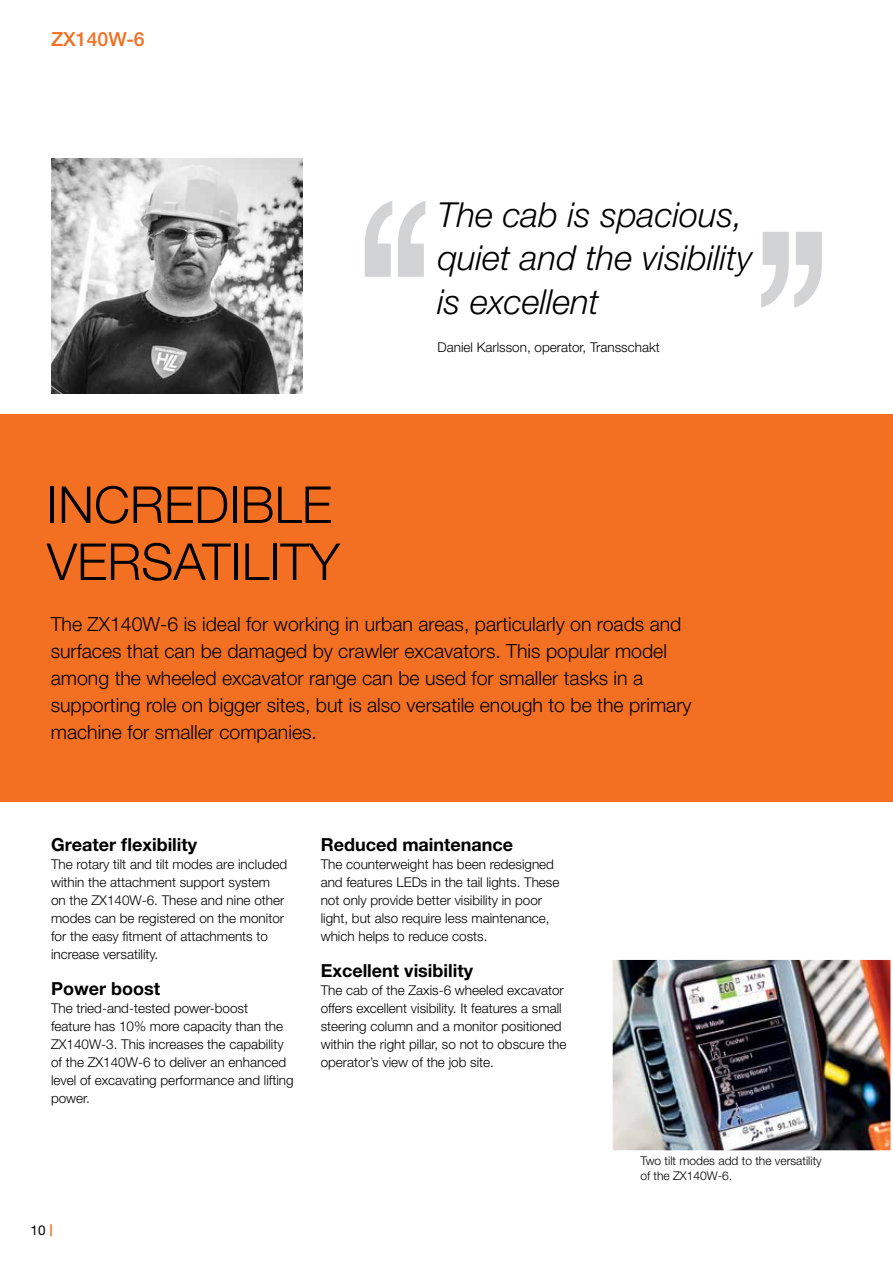
<style>
.page{position:relative;width:893px;height:1263px;background:#fff}
.page>*{position:absolute;margin:0;border:0;box-sizing:border-box;transform-origin:0 0}
.t1{font:300 51px/57px "Helvetica Neue LT Pro";color:#000}
.t2{font:italic 300 34.5px/43.5px "Helvetica Neue LT Pro";color:#000}
.t3{font:300 19.5px/27px "Helvetica Neue LT Pro";color:#000}
.t4{font:500 19.5px "Helvetica Neue LT Pro";color:#f36f21}
.t5{font:700 18px "Helvetica Neue LT Pro";color:#000}
.t6{font:300 13.5px/18px "Helvetica Neue LT Pro";color:#000}
.t7{font:13.5px "Helvetica Neue LT Pro";color:#000}
.t8{font:300 12px/15px "Helvetica Neue LT Pro";color:#000}
</style>
<div class="page">
<svg style="left:50px;top:1224px;width:2px;height:12px"></svg>
<img style="left:614px;top:961px;width:275px;height:188px">
<div style="left:610px;top:957px;width:283px;height:196px;border:3px solid #fff"></div>
<div style="left:0;top:414px;width:893px;height:388px;background:#f36f21"></div>
<svg style="left:365px;top:201px;width:60px;height:76px"></svg>
<svg style="left:761px;top:232px;width:61px;height:76px"></svg>
<img style="left:51px;top:159px;width:252px;height:234px">
<h3 class="t4" style="left:51px;top:27px;width:95px">ZX140W‑6</h3>
<h2 class="t2" style="left:437px;top:192px;width:316px">The cab is spacious, quiet and the visibility is excellent</h2>
<p class="t6" style="left:437px;top:338px;width:224px">Daniel Karlsson, operator, Transschakt</p>
<h1 class="t1" style="left:47px;top:475px;width:295px">INCREDIBLE<br>VERSATILITY</h1>
<p class="t3" style="left:51px;top:610px;width:642px">The ZX140W‑6 is ideal for working in urban areas, particularly on roads and surfaces that can be damaged by crawler excavators. This popular model among the wheeled excavator range can be used for smaller tasks in a supporting role on bigger sites, but is also versatile enough to be the primary machine for smaller companies.</p>
<h3 class="t5" style="left:51px;top:833px;width:148px">Greater flexibility</h3>
<p class="t6" style="left:51px;top:854px;width:238px">The rotary tilt and tilt modes are included within the attachment support system on the ZX140W‑6. These and nine other modes can be registered on the monitor for the easy fitment of attachments to increase versatility.</p>
<h3 class="t5" style="left:51px;top:977px;width:110px">Power boost</h3>
<p class="t6" style="left:51px;top:998px;width:244px">The tried-and-tested power-boost<br>feature has 10% more capacity than the ZX140W-3. This increases the capability of the ZX140W‑6 to deliver an enhanced level of excavating performance and lifting power.</p>
<h3 class="t5" style="left:321px;top:833px;width:194px">Reduced maintenance</h3>
<p class="t6" style="left:321px;top:854px;width:240px">The counterweight has been redesigned and features LEDs in the tail lights. These not only provide better visibility in poor light, but also require less maintenance, which helps to reduce costs.</p>
<h3 class="t5" style="left:321px;top:959px;width:154px">Excellent visibility</h3>
<p class="t6" style="left:321px;top:980px;width:247px">The cab of the Zaxis-6 wheeled excavator offers excellent visibility. It features a small steering column and a monitor positioned within the right pillar, so not to obscure the operator’s view of the job site.</p>
<p class="t7" style="left:31px;top:1222px;width:17px">10</p>
<p class="t8" style="left:640px;top:1152px;width:183px">Two tilt modes add to the versatility of the ZX140W‑6.</p>
</div>
